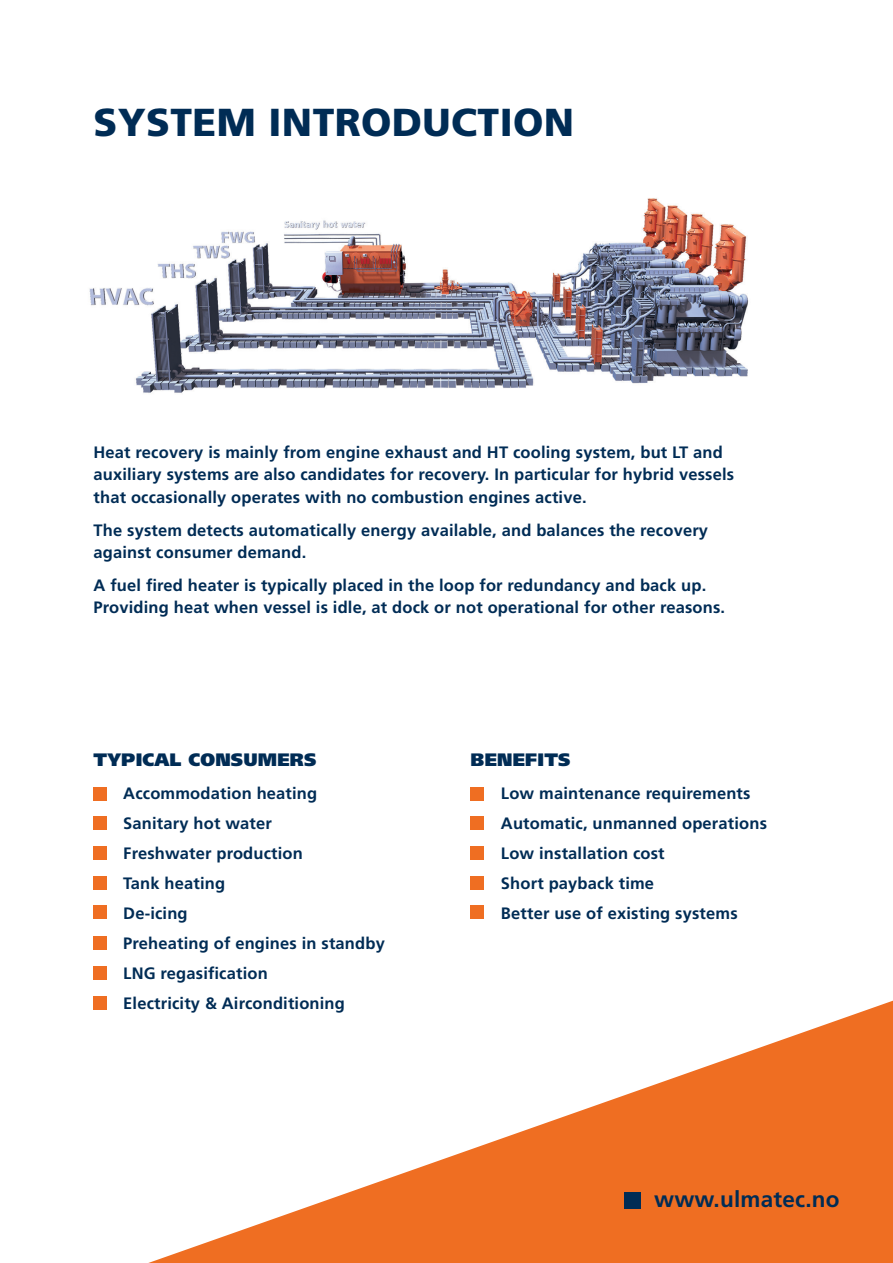
<style>
.page{position:relative;width:893px;height:1263px;background:#fff}
.page>*{position:absolute;margin:0;border:0;box-sizing:border-box;transform-origin:0 0}
.t1{font:900 39px "Frutiger LT Std";letter-spacing:.01em;color:#002c55}
.t2{font:700 22.5px "Frutiger LT Std";letter-spacing:.01em;color:#002c55}
.t3{font:900 18px "Frutiger LT Std";letter-spacing:.01em;color:#002c55}
.t4{font:700 16.5px/22.5px "Frutiger LT Std";letter-spacing:.01em;color:#002c55}
</style>
<div class="page">
<img style="left:89px;top:198px;width:660px;height:195px">
<svg style="left:148px;top:1001px;width:745px;height:262px"></svg>
<div style="left:624px;top:1192px;width:17px;height:16px;background:#002c55"></div>
<div style="left:471px;top:787px;width:13px;height:13px;background:#ef6e22"></div>
<div style="left:471px;top:816px;width:13px;height:14px;background:#ef6e22"></div>
<div style="left:471px;top:846px;width:13px;height:14px;background:#ef6e22"></div>
<div style="left:471px;top:876px;width:13px;height:14px;background:#ef6e22"></div>
<div style="left:471px;top:905px;width:13px;height:14px;background:#ef6e22"></div>
<div style="left:94px;top:787px;width:13px;height:13px;background:#ef6e22"></div>
<div style="left:94px;top:816px;width:13px;height:14px;background:#ef6e22"></div>
<div style="left:94px;top:846px;width:13px;height:14px;background:#ef6e22"></div>
<div style="left:94px;top:876px;width:13px;height:14px;background:#ef6e22"></div>
<div style="left:94px;top:905px;width:13px;height:14px;background:#ef6e22"></div>
<div style="left:94px;top:936px;width:13px;height:14px;background:#ef6e22"></div>
<div style="left:94px;top:966px;width:13px;height:14px;background:#ef6e22"></div>
<div style="left:94px;top:996px;width:13px;height:14px;background:#ef6e22"></div>
<p class="t1" style="left:94px;top:98px;width:482px">SYSTEM INTRODUCTION</p>
<p class="t4" style="left:94px;top:441px;width:642px">Heat recovery is mainly from engine exhaust and HT cooling system, but LT and auxiliary systems are also candidates for recovery. In particular for hybrid vessels that occasionally operates with no combustion engines active.</p>
<p class="t4" style="left:94px;top:519px;width:616px">The system detects automatically energy available, and balances the recovery against consumer demand.</p>
<p class="t4" style="left:94px;top:574px;width:633px">A fuel fired heater is typically placed in the loop for redundancy and back up.<br>Providing heat when vessel is idle, at dock or not operational for other reasons.</p>
<p class="t3" style="left:94px;top:749px;width:224px">TYPICAL CONSUMERS</p>
<p class="t3" style="left:471px;top:749px;width:101px">BENEFITS</p>
<p class="t4" style="left:123px;top:782px;width:195px">Accommodation heating</p>
<p class="t4" style="left:123px;top:812px;width:150px">Sanitary hot water</p>
<p class="t4" style="left:123px;top:842px;width:181px">Freshwater production</p>
<p class="t4" style="left:123px;top:872px;width:103px">Tank heating</p>
<p class="t4" style="left:123px;top:902px;width:66px">De‐icing</p>
<p class="t4" style="left:123px;top:932px;width:263px">Preheating of engines in standby</p>
<p class="t4" style="left:123px;top:962px;width:146px">LNG regasification</p>
<p class="t4" style="left:123px;top:992px;width:223px">Electricity &amp; Airconditioning</p>
<p class="t4" style="left:501px;top:782px;width:251px">Low maintenance requirements</p>
<p class="t4" style="left:501px;top:812px;width:268px">Automatic, unmanned operations</p>
<p class="t4" style="left:501px;top:842px;width:165px">Low installation cost</p>
<p class="t4" style="left:501px;top:872px;width:155px">Short payback time</p>
<p class="t4" style="left:501px;top:902px;width:238px">Better use of existing systems</p>
<p class="t2" style="left:654px;top:1185px;width:187px">www.ulmatec.no</p>
</div>
